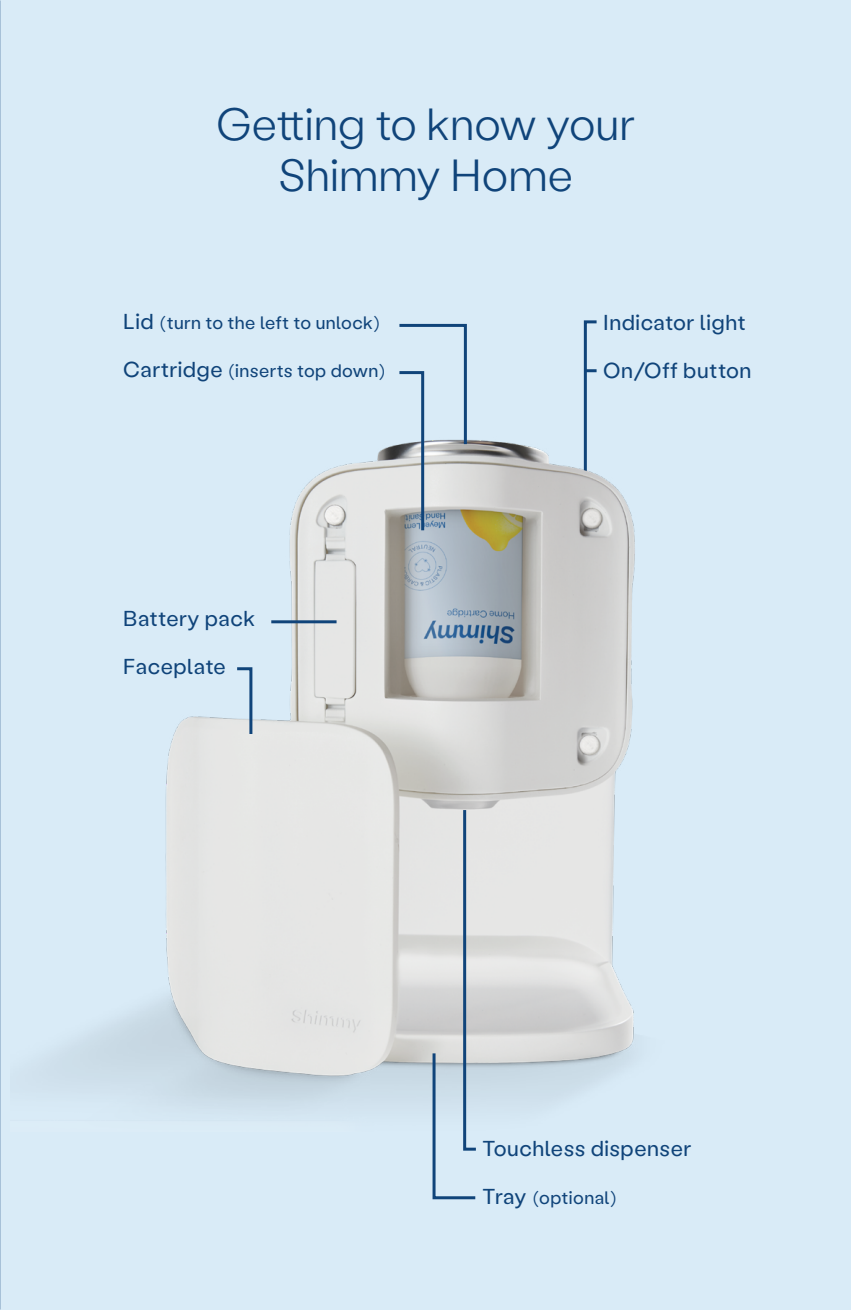
<style>
.page{position:relative;width:851px;height:1310px;background:#fff}
.page>*{position:absolute;margin:0;border:0;box-sizing:border-box;transform-origin:0 0}
.t1{font:300 45px "Labil Grotesk Simple";color:#10447a}
.t2{font:21.6px "Labil Grotesk Simple";letter-spacing:.025em;color:#10447a}
.t3{font:18px "Labil Grotesk Simple";letter-spacing:.025em;color:#10447a}
.s1{font-size:21.6px}
</style>
<div class="page">
<div style="left:0;top:0;width:850px;height:1310px;background:#d9ebf7"></div>
<img style="left:45px;top:440px;width:590px;height:667px">
<hr style="left:271px;top:620px;width:65px;height:3px;background:#10447a">
<svg style="left:234px;top:666px;width:20px;height:71px"></svg>
<svg style="left:396px;top:323px;width:72px;height:210px"></svg>
<svg style="left:431px;top:807px;width:48px;height:393px"></svg>
<svg style="left:582px;top:320px;width:17px;height:156px"></svg>
<p class="t1" style="left:216px;top:94px;width:420px">Getting to know your</p>
<p class="t1" style="left:278px;top:145px;width:296px">Shimmy Home</p>
<p class="t3" style="left:123px;top:311px;width:258px"><span class="s1">Lid</span> (turn to the left to unlock)</p>
<p class="t3" style="left:123px;top:359px;width:264px"><span class="s1">Cartridge</span> (inserts top down)</p>
<p class="t2" style="left:123px;top:604px;width:133px">Battery pack</p>
<p class="t2" style="left:123px;top:652px;width:104px">Faceplate</p>
<p class="t2" style="left:603px;top:308px;width:144px">Indicator light</p>
<p class="t2" style="left:603px;top:356px;width:150px">On/Off button</p>
<p class="t2" style="left:482px;top:1134px;width:210px">Touchless dispenser</p>
<p class="t3" style="left:482px;top:1185px;width:136px"><span class="s1">Tray</span> (optional)</p>
</div>
